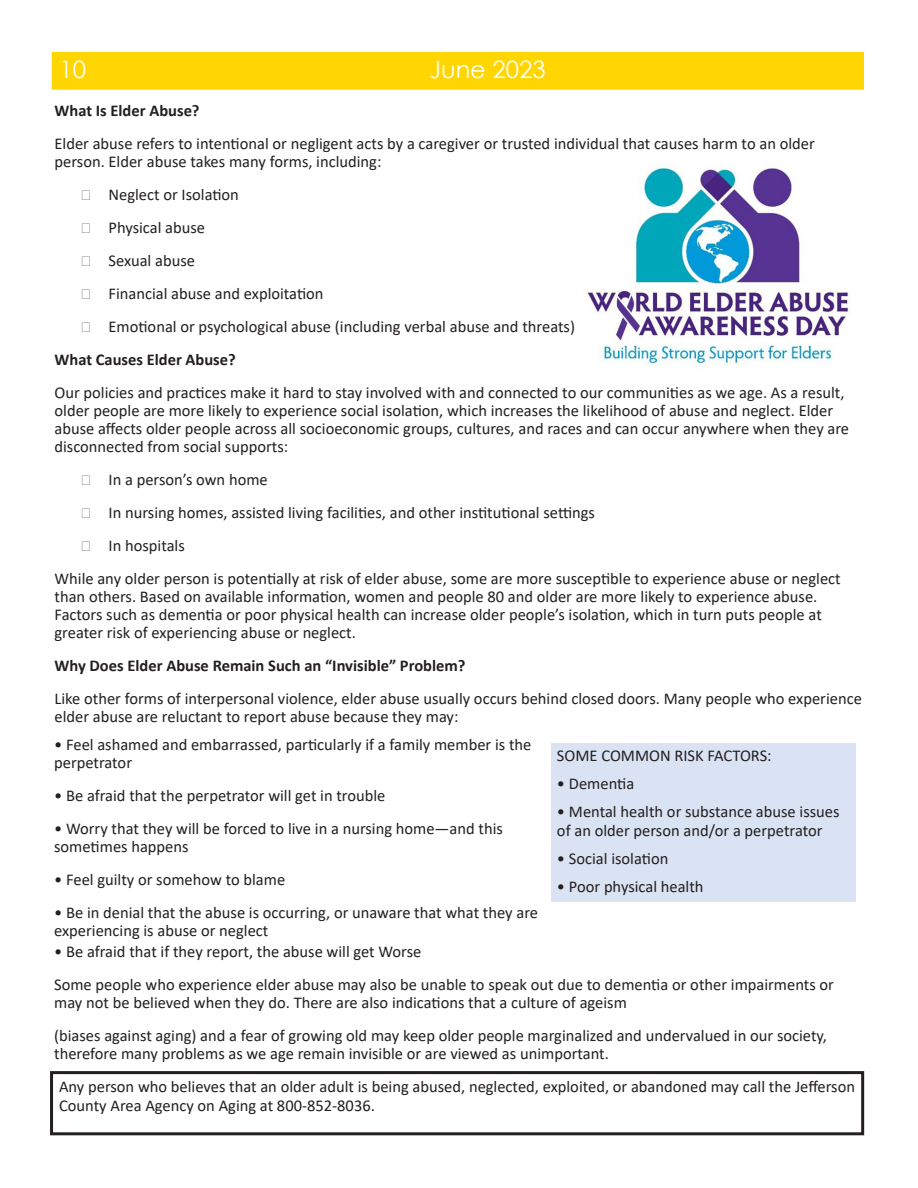
<style>
.page{position:relative;width:918px;height:1188px;background:#fff}
.page>*{position:absolute;margin:0;border:0;box-sizing:border-box;transform-origin:0 0}
.t1{font:24px "Century Gothic";color:#fff}
.t2{font:16.5px/18px "Calibri";color:#231f20}
.t3{font:700 16.5px "Calibri";color:#231f20}
</style>
<div class="page">
<div style="left:52px;top:52px;width:812px;height:38px;background:#ffd502"></div>
<div style="left:50px;top:1071px;width:814px;height:64px;border:3px solid #231f20"></div>
<img style="left:587px;top:165px;width:263px;height:202px">
<div style="left:551px;top:743px;width:304px;height:158px;background:#dae3f3"></div>
<p class="t1" style="left:60px;top:52px;width:28px">10</p>
<p class="t1" style="left:430px;top:52px;width:118px">June 2023</p>
<p class="t3" style="left:55px;top:99px;width:147px">What Is Elder Abuse?</p>
<p class="t2" style="left:55px;top:134px;width:762px">Elder abuse refers to intentional or negligent acts by a caregiver or trusted individual that causes harm to an older person. Elder abuse takes many forms, including:</p>
<p class="t2" style="left:82px;top:185px;width:159px">▪ Neglect or Isolation</p>
<p class="t2" style="left:82px;top:218px;width:125px">▪ Physical abuse</p>
<p class="t2" style="left:82px;top:251px;width:115px">▪ Sexual abuse</p>
<p class="t2" style="left:82px;top:284px;width:244px">▪ Financial abuse and exploitation</p>
<p class="t2" style="left:82px;top:317px;width:495px">▪ Emotional or psychological abuse (including verbal abuse and threats)</p>
<p class="t3" style="left:55px;top:348px;width:183px">What Causes Elder Abuse?</p>
<p class="t2" style="left:55px;top:383px;width:796px">Our policies and practices make it hard to stay involved with and connected to our communities as we age. As a result, older people are more likely to experience social isolation, which increases the likelihood of abuse and neglect. Elder abuse affects older people across all socioeconomic groups, cultures, and races and can occur anywhere when they are disconnected from social supports:</p>
<p class="t2" style="left:82px;top:470px;width:188px">▪ In a person’s own home</p>
<p class="t2" style="left:82px;top:503px;width:515px">▪ In nursing homes, assisted living facilities, and other institutional settings</p>
<p class="t2" style="left:82px;top:536px;width:105px">▪ In hospitals</p>
<p class="t2" style="left:55px;top:569px;width:788px">While any older person is potentially at risk of elder abuse, some are more susceptible to experience abuse or neglect than others. Based on available information, women and people 80 and older are more likely to experience abuse.<br>Factors such as dementia or poor physical health can increase older people’s isolation, which in turn puts people at greater risk of experiencing abuse or neglect.</p>
<p class="t3" style="left:55px;top:654px;width:412px">Why Does Elder Abuse Remain Such an “Invisible” Problem?</p>
<p class="t2" style="left:55px;top:689px;width:809px">Like other forms of interpersonal violence, elder abuse usually occurs behind closed doors. Many people who experience elder abuse are reluctant to report abuse because they may:</p>
<p class="t2" style="left:54px;top:735px;width:479px">• Feel ashamed and embarrassed, particularly if a family member is the perpetrator</p>
<p class="t2" style="left:54px;top:786px;width:333px">• Be afraid that the perpetrator will get in trouble</p>
<p class="t2" style="left:54px;top:819px;width:450px">• Worry that they will be forced to live in a nursing home—and this sometimes happens</p>
<p class="t2" style="left:54px;top:870px;width:233px">• Feel guilty or somehow to blame</p>
<p class="t2" style="left:54px;top:903px;width:485px">• Be in denial that the abuse is occurring, or unaware that what they are experiencing is abuse or neglect</p>
<p class="t2" style="left:54px;top:942px;width:369px">• Be afraid that if they report, the abuse will get Worse</p>
<p class="t2" style="left:54px;top:975px;width:781px">Some people who experience elder abuse may also be unable to speak out due to dementia or other impairments or may not be believed when they do. There are also indications that a culture of ageism</p>
<p class="t2" style="left:54px;top:1026px;width:774px">(biases against aging) and a fear of growing old may keep older people marginalized and undervalued in our society, therefore many problems as we age remain invisible or are viewed as unimportant.</p>
<p class="t2" style="left:557px;top:746px;width:216px">SOME COMMON RISK FACTORS:</p>
<p class="t2" style="left:557px;top:774px;width:79px">• Dementia</p>
<p class="t2" style="left:557px;top:802px;width:284px;line-height:18.9px">• Mental health or substance abuse issues of an older person and/or a perpetrator</p>
<p class="t2" style="left:557px;top:849px;width:113px">• Social isolation</p>
<p class="t2" style="left:557px;top:877px;width:148px">• Poor physical health</p>
<p class="t2" style="left:59px;top:1077px;width:798px;line-height:19px">Any person who believes that an older adult is being abused, neglected, exploited, or abandoned may call the Jefferson<br>County Area Agency on Aging at 800-852-8036.</p>
</div>
